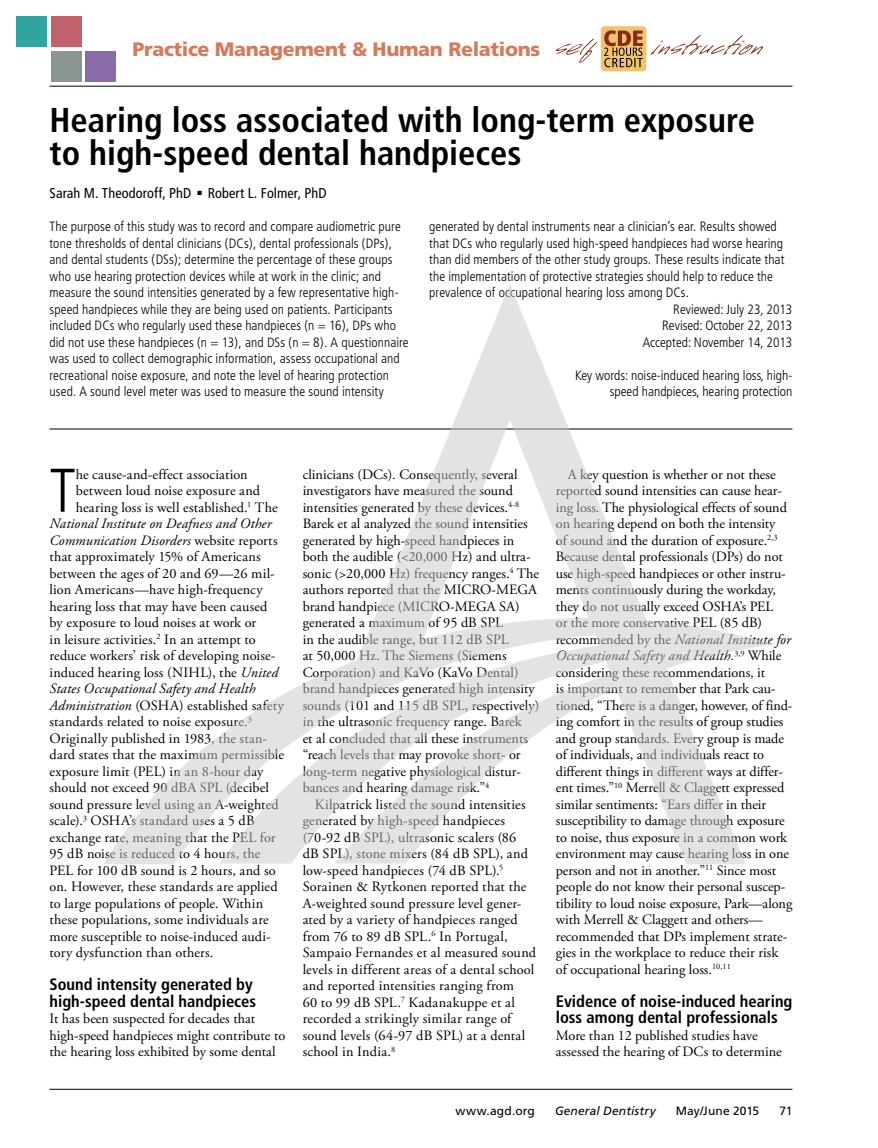
<style>
.page{position:relative;width:878px;height:1148px;background:#fff}
.page>*{position:absolute;margin:0;border:0;box-sizing:border-box;transform-origin:0 0}
.t1{font:300 condensed 61.5px "Frutiger";color:#000}
.t2{font:700 condensed 34.5px/33px "Frutiger";color:#000}
.t3{font:900 19.5px "Frutiger";letter-spacing:-.015em;color:#d57a5b}
.t4{font:700 condensed 16.5px/16.5px "Frutiger";color:#000}
.t5{font:14.25px/16.5px "Adobe Garamond Pro";color:#000}
.t6{font:italic 14.25px "Adobe Garamond Pro";letter-spacing:.01em;color:#000}
.t7{font:condensed 14.25px "Frutiger";letter-spacing:.005em;color:#000}
.t8{font:14.25px "Adobe Garamond Pro";letter-spacing:.02em;color:#000}
.t9{font:300 condensed 13.5px/16.5px "Frutiger";letter-spacing:.005em;color:#000}
.t10{font:12px "Frutiger";letter-spacing:.01em;color:#000}
.t11{font:italic 12px "Frutiger";letter-spacing:.015em;color:#000}
.s1{font-style:normal}
.s2{font-style:italic}
</style>
<div class="page">
<hr style="left:50px;top:1089px;width:742px;height:1px;background:#000">
<hr style="left:50px;top:86px;width:742px;height:1px;background:#000">
<div style="left:51px;top:51px;width:30px;height:30px;background:#8b9694"></div>
<div style="left:86px;top:51px;width:30px;height:30px;background:#8b6aa9"></div>
<div style="left:17px;top:16px;width:30px;height:31px;background:#30a49e"></div>
<div style="left:51px;top:16px;width:30px;height:31px;background:#c1616c"></div>
<hr style="left:50px;top:429px;width:742px;height:1px;background:#000">
<div style="left:600px;top:26px;width:46px;height:45px;background:#f1c36c;border-radius:4px"></div>
<svg style="left:555px;top:30px;width:208px;height:37px"></svg>
<svg style="left:103px;top:284px;width:671px;height:580px"></svg>
<h3 class="t3" style="left:132px;top:38px;width:409px">Practice Management &amp; Human Relations</h3>
<h2 class="t2" style="left:50px;top:104px;width:707px">Hearing loss associated with long-term exposure to high-speed dental handpieces</h2>
<p class="t7" style="left:50px;top:185px;width:279px">Sarah M. Theodoroff, PhD ■ Robert L. Folmer, PhD</p>
<p class="t9" style="left:50px;top:218px;width:361px">The purpose of this study was to record and compare audiometric pure tone thresholds of dental clinicians (DCs), dental professionals (DPs), and dental students (DSs); determine the percentage of these groups who use hearing protection devices while at work in the clinic; and measure the sound intensities generated by a few representative high&shy;speed handpieces while they are being used on patients. Participants included DCs who regularly used these handpieces (n = 16), DPs who did not use these handpieces (n = 13), and DSs (n = 8). A questionnaire was used to collect demographic information, assess occupational and recreational noise exposure, and note the level of hearing protection used. A sound level meter was used to measure the sound intensity</p>
<p class="t9" style="left:429px;top:218px;width:349px">generated by dental instruments near a clinician’s ear. Results showed</p>
<p class="t9" style="left:429px;top:235px;width:355px">that DCs who regularly used high-speed handpieces had worse hearing</p>
<p class="t9" style="left:429px;top:251px;width:357px">than did members of the other study groups. These results indicate that</p>
<p class="t9" style="left:429px;top:268px;width:345px">the implementation of protective strategies should help to reduce the</p>
<p class="t9" style="left:429px;top:284px;width:261px">prevalence of occupational hearing loss among DCs.</p>
<p class="t9" style="left:673px;top:301px;width:121px">Reviewed: July 23, 2013</p>
<p class="t9" style="left:662px;top:317px;width:132px">Revised: October 22, 2013</p>
<p class="t9" style="left:642px;top:334px;width:151px">Accepted: November 14, 2013</p>
<p class="t9" style="left:575px;top:367px;width:219px;text-align:right">Key words: noise-induced hearing loss, high&shy;speed handpieces, hearing protection</p>
<h1 class="t1" style="left:50px;top:455px;width:28px">T</h1>
<p class="t5" style="left:76px;top:466px;width:173px">he cause-and-effect association</p>
<p class="t5" style="left:76px;top:483px;width:186px">between loud noise exposure and</p>
<p class="t5" style="left:76px;top:499px;width:203px">hearing loss is well established.<sup>1</sup> The</p>
<p class="t6" style="left:50px;top:515px;width:223px">National Institute on Deafness and Other</p>
<p class="t6" style="left:50px;top:531px;width:229px">Communication Disorders <span class="s1">website reports</span></p>
<p class="t5" style="left:50px;top:549px;width:213px">that approximately 15% of Americans</p>
<p class="t5" style="left:50px;top:565px;width:227px">between the ages of 20 and 69—26 mil-</p>
<p class="t5" style="left:50px;top:582px;width:214px">lion Americans—have high-frequency</p>
<p class="t5" style="left:50px;top:598px;width:219px">hearing loss that may have been caused</p>
<p class="t5" style="left:50px;top:615px;width:208px">by exposure to loud noises at work or</p>
<p class="t5" style="left:50px;top:631px;width:208px">in leisure activities.<sup>2</sup> In an attempt to</p>
<p class="t5" style="left:50px;top:648px;width:227px">reduce workers’ risk of developing noise-</p>
<p class="t5" style="left:50px;top:664px;width:230px">induced hearing loss (NIHL), the <span class="s2">United</span></p>
<p class="t6" style="left:50px;top:680px;width:207px">States Occupational Safety and Health</p>
<p class="t5" style="left:50px;top:697px;width:236px"><span class="s2">Administration</span> (OSHA) established safety</p>
<p class="t5" style="left:50px;top:714px;width:204px">standards related to noise exposure.<sup>3</sup></p>
<p class="t5" style="left:49px;top:730px;width:219px">Originally published in 1983, the stan-</p>
<p class="t5" style="left:49px;top:747px;width:236px">dard states that the maximum permissible</p>
<p class="t5" style="left:49px;top:763px;width:215px">exposure limit (PEL) in an 8-hour day</p>
<p class="t5" style="left:49px;top:780px;width:221px">should not exceed 90 dBA SPL (decibel</p>
<p class="t5" style="left:49px;top:796px;width:231px">sound pressure level using an A-weighted</p>
<p class="t8" style="left:49px;top:812px;width:207px">scale).<sup>3</sup> OSHA’s standard uses a 5 dB</p>
<p class="t5" style="left:49px;top:829px;width:228px">exchange rate, meaning that the PEL for</p>
<p class="t5" style="left:49px;top:846px;width:212px">95 dB noise is reduced to 4 hours, the</p>
<p class="t5" style="left:49px;top:862px;width:228px">PEL for 100 dB sound is 2 hours, and so</p>
<p class="t5" style="left:49px;top:879px;width:229px">on. However, these standards are applied</p>
<p class="t5" style="left:49px;top:895px;width:215px">to large populations of people. Within</p>
<p class="t5" style="left:49px;top:912px;width:221px">these populations, some individuals are</p>
<p class="t5" style="left:49px;top:928px;width:222px">more susceptible to noise-induced audi-</p>
<p class="t5" style="left:49px;top:945px;width:165px">tory dysfunction than others.</p>
<p class="t4" style="left:50px;top:976px;width:208px">Sound intensity generated by high-speed dental handpieces</p>
<p class="t5" style="left:50px;top:1011px;width:237px">It has been suspected for decades that high-speed handpieces might contribute to the hearing loss exhibited by some dental</p>
<p class="t5" style="left:302px;top:466px;width:238px">clinicians (DCs). Consequently, several investigators have measured the sound intensities generated by these devices.<sup>4-8<br></sup>Barek et al analyzed the sound intensities generated by high-speed handpieces in both the audible (&lt;20,000 Hz) and ultra&shy;sonic (&gt;20,000 Hz) frequency ranges.<sup>4</sup> The authors reported that the MICRO-MEGA brand handpiece (MICRO-MEGA SA) generated a maximum of 95 dB SPL<br>in the audible range, but 112 dB SPL<br>at 50,000 Hz. The Siemens (Siemens Corporation) and KaVo (KaVo Dental) brand handpieces generated high intensity sounds (101 and 115 dB SPL, respectively) in the ultrasonic frequency range. Barek<br>et al concluded that all these instruments “reach levels that may provoke short- or long-term negative physiological distur&shy;bances and hearing damage risk.”<sup>4</sup></p>
<p class="t5" style="left:302px;top:796px;width:235px;text-indent:12px">Kilpatrick listed the sound intensities generated by high-speed handpieces (70-92 dB SPL), ultrasonic scalers (86 dB SPL), stone mixers (84 dB SPL), and low-speed handpieces (74 dB SPL).<sup>5<br></sup>Sorainen &amp; Rytkonen reported that the A-weighted sound pressure level gener&shy;ated by a variety of handpieces ranged from 76 to 89 dB SPL.<sup>6</sup> In Portugal, Sampaio Fernandes et al measured sound levels in different areas of a dental school and reported intensities ranging from<br>60 to 99 dB SPL.<sup>7</sup> Kadanakuppe et al recorded a strikingly similar range of sound levels (64-97 dB SPL) at a dental school in India.<sup>8</sup></p>
<p class="t5" style="left:555px;top:466px;width:238px;text-indent:12px">A key question is whether or not these reported sound intensities can cause hear&shy;ing loss. The physiological effects of sound on hearing depend on both the intensity<br>of sound and the duration of exposure.<sup>2,3<br></sup>Because dental professionals (DPs) do not use high-speed handpieces or other instru&shy;ments continuously during the workday, they do not usually exceed OSHA’s PEL<br>or the more conservative PEL (85 dB) recommended by the <span class="s2">National Institute for Occupational Safety and Health.</span><sup>3,9</sup> While considering these recommendations, it<br>is important to remember that Park cau&shy;tioned, “There is a danger, however, of find&shy;ing comfort in the results of group studies and group standards. Every group is made of individuals, and individuals react to different things in different ways at differ&shy;ent times.”<sup>10</sup> Merrell &amp; Claggett expressed similar sentiments: “Ears differ in their susceptibility to damage through exposure to noise, thus exposure in a common work environment may cause hearing loss in one person and not in another.”<sup>11</sup> Since most people do not know their personal suscep&shy;tibility to loud noise exposure, Park—along with Merrell &amp; Claggett and others— recommended that DPs implement strate&shy;gies in the workplace to reduce their risk of occupational hearing loss.<sup>10,11</sup></p>
<p class="t4" style="left:555px;top:993px;width:238px">Evidence of noise-induced hearing loss among dental professionals</p>
<p class="t5" style="left:555px;top:1027px;width:227px">More than 12 published studies have assessed the hearing of DCs to determine</p>
<p class="t10" style="left:455px;top:1104px;width:81px">www.agd.org</p>
<p class="t11" style="left:555px;top:1104px;width:102px">General Dentistry</p>
<p class="t10" style="left:675px;top:1104px;width:85px">May/June 2015</p>
<p class="t10" style="left:779px;top:1104px;width:15px">71</p>
</div>
